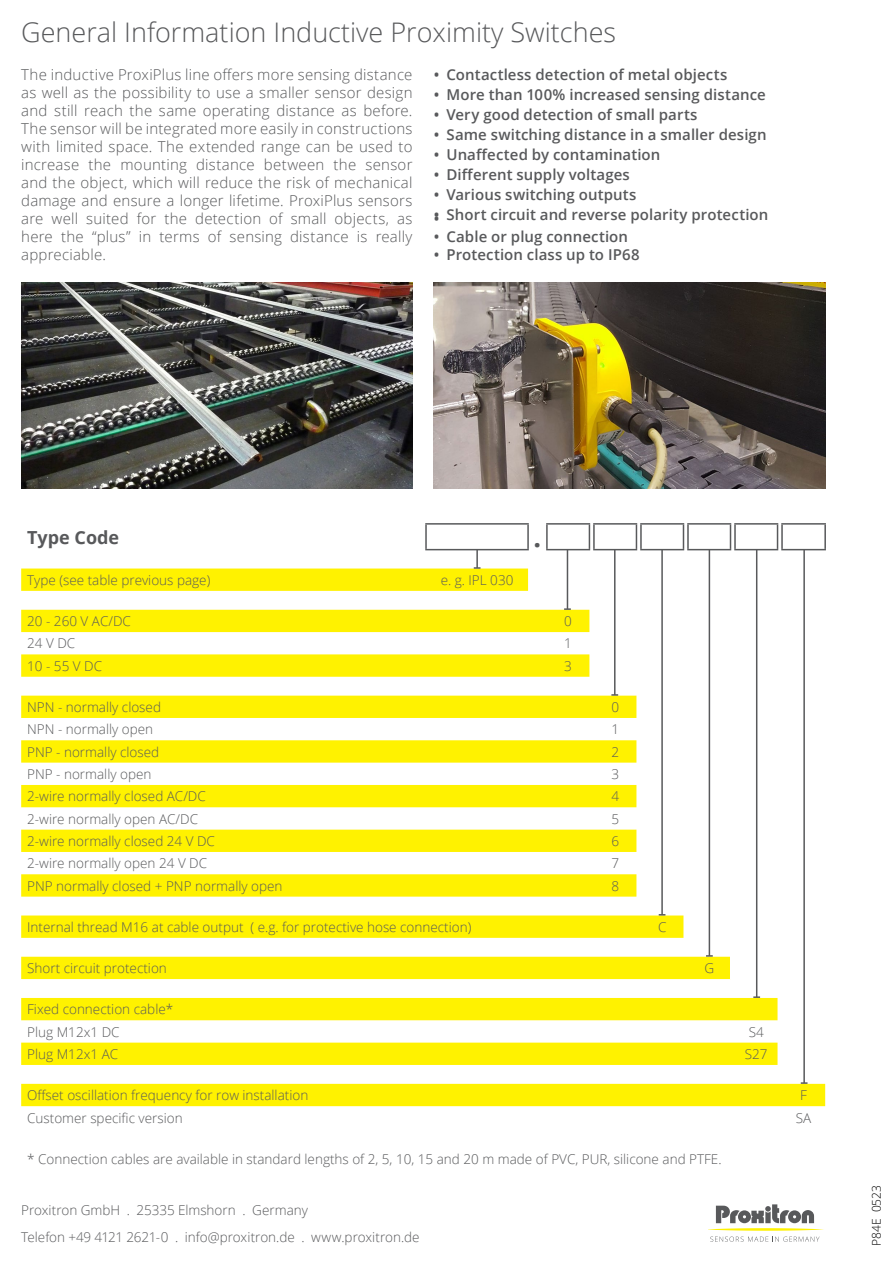
<style>
.page{position:relative;width:893px;height:1263px;background:#fff}
.page>*{position:absolute;margin:0;border:0;box-sizing:border-box;transform-origin:0 0}
.t1{font:300 27px "Open Sans";color:#58595b}
.t2{font:700 27px "Open Sans";color:#58595b}
.t3{font:700 18px "Open Sans";color:#58595b}
.t4{font:300 15px/18px "Open Sans";letter-spacing:.015em;color:#58595b;text-align:justify}
.t5{font:600 15px "Open Sans";letter-spacing:.005em;color:#58595b}
.t6{font:300 13.5px/27px "Open Sans";color:#58595b}
.t7{font:300 12px "Open Sans";color:#000}
</style>
<div class="page">
<svg style="left:709px;top:1204px;width:115px;height:38px"></svg>
<svg style="left:21px;top:568px;width:804px;height:538px"></svg>
<svg style="left:21px;top:740px;width:615px;height:23px;background:#fff207"></svg>
<div style="left:730px;top:957px;width:5px;height:22px;background:#fff"></div>
<hr style="left:425px;top:523px;width:104px;height:2px;background:#58595b">
<hr style="left:425px;top:525px;width:2px;height:24px;background:#58595b">
<hr style="left:425px;top:549px;width:104px;height:1px;background:#58595b">
<hr style="left:527px;top:525px;width:2px;height:24px;background:#58595b">
<hr style="left:546px;top:523px;width:44px;height:2px;background:#58595b">
<hr style="left:546px;top:525px;width:2px;height:24px;background:#58595b">
<svg style="left:589px;top:525px;width:1px;height:24px"></svg>
<hr style="left:546px;top:549px;width:44px;height:1px;background:#58595b">
<hr style="left:593px;top:523px;width:44px;height:2px;background:#58595b">
<hr style="left:593px;top:525px;width:2px;height:24px;background:#58595b">
<svg style="left:636px;top:525px;width:1px;height:24px"></svg>
<hr style="left:593px;top:549px;width:44px;height:1px;background:#58595b">
<hr style="left:640px;top:523px;width:44px;height:2px;background:#58595b">
<hr style="left:640px;top:525px;width:2px;height:24px;background:#58595b">
<svg style="left:683px;top:525px;width:1px;height:24px"></svg>
<hr style="left:640px;top:549px;width:44px;height:1px;background:#58595b">
<hr style="left:687px;top:523px;width:44px;height:2px;background:#58595b">
<hr style="left:687px;top:525px;width:2px;height:24px;background:#58595b">
<svg style="left:730px;top:525px;width:1px;height:24px"></svg>
<hr style="left:687px;top:549px;width:44px;height:1px;background:#58595b">
<hr style="left:734px;top:523px;width:44px;height:2px;background:#58595b">
<hr style="left:734px;top:525px;width:2px;height:24px;background:#58595b">
<svg style="left:777px;top:525px;width:1px;height:24px"></svg>
<hr style="left:734px;top:549px;width:44px;height:1px;background:#58595b">
<hr style="left:781px;top:523px;width:45px;height:2px;background:#58595b">
<hr style="left:781px;top:525px;width:2px;height:24px;background:#58595b">
<hr style="left:824px;top:525px;width:2px;height:24px;background:#58595b">
<hr style="left:781px;top:549px;width:45px;height:1px;background:#58595b">
<svg style="left:474px;top:550px;width:6px;height:19px"></svg>
<hr style="left:567px;top:550px;width:1px;height:59px;background:#58595b">
<svg style="left:564px;top:608px;width:7px;height:2px"></svg>
<hr style="left:614px;top:550px;width:1px;height:145px;background:#58595b">
<svg style="left:611px;top:694px;width:7px;height:2px"></svg>
<hr style="left:661px;top:550px;width:2px;height:365px;background:#58595b">
<hr style="left:709px;top:550px;width:1px;height:406px;background:#58595b">
<svg style="left:706px;top:955px;width:7px;height:2px"></svg>
<hr style="left:756px;top:550px;width:1px;height:447px;background:#58595b">
<svg style="left:753px;top:996px;width:7px;height:2px"></svg>
<hr style="left:803px;top:550px;width:2px;height:533px;background:#58595b">
<img style="left:21px;top:282px;width:391px;height:206px">
<img style="left:433px;top:282px;width:392px;height:206px">
<h1 class="t1" style="left:21px;top:14px;width:596px">General Information Inductive Proximity Switches</h1>
<p class="t4" style="left:21px;top:65px;width:393px">The inductive ProxiPlus line offers more sensing distance as well as the possibility to use a smaller sensor design and still reach the same operating distance as before.<br>The sensor will be integrated more easily in constructions with limited space. The extended range can be used to increase the mounting distance between the sensor and the object, which will reduce the risk of mechanical damage and ensure a longer lifetime. ProxiPlus sensors are well suited for the detection of small objects, as here the “plus” in terms of sensing distance is really appreciable.</p>
<p class="t5" style="left:434px;top:64px;width:295px">• Contactless detection of metal objects</p>
<p class="t5" style="left:434px;top:84px;width:334px">• More than 100% increased sensing distance</p>
<p class="t5" style="left:434px;top:104px;width:265px">• Very good detection of small parts</p>
<p class="t5" style="left:434px;top:124px;width:334px">• Same switching distance in a smaller design</p>
<p class="t5" style="left:434px;top:144px;width:228px">• Unaffected by contamination</p>
<p class="t5" style="left:434px;top:164px;width:198px">• Different supply voltages</p>
<p class="t5" style="left:434px;top:184px;width:204px">• Various switching outputs</p>
<p class="t5" style="left:434px;top:204px;width:336px">• • Short circuit and reverse polarity protection</p>
<p class="t5" style="left:434px;top:226px;width:196px">• Cable or plug connection</p>
<p class="t5" style="left:434px;top:244px;width:207px">• Protection class up to IP68</p>
<h2 class="t3" style="left:27px;top:524px;width:94px">Type Code</h2>
<p class="t6" style="left:27px;top:566px;width:185px">Type (see table previous page)</p>
<p class="t6" style="left:441px;top:566px;width:74px">e. g. IPL 030</p>
<p class="t6" style="left:27px;top:607px;width:105px">20 - 260 V AC/DC</p>
<p class="t6" style="left:564px;top:607px;width:9px">0</p>
<p class="t6" style="left:27px;top:630px;width:50px">24 V DC</p>
<p class="t6" style="left:564px;top:630px;width:9px">1</p>
<p class="t6" style="left:27px;top:652px;width:76px">10 - 55 V DC</p>
<p class="t6" style="left:564px;top:652px;width:9px">3</p>
<p class="t6" style="left:27px;top:693px;width:135px">NPN - normally closed</p>
<p class="t6" style="left:611px;top:693px;width:9px">0</p>
<p class="t6" style="left:27px;top:715px;width:128px">NPN - normally open</p>
<p class="t6" style="left:611px;top:715px;width:9px">1</p>
<p class="t6" style="left:27px;top:738px;width:134px">PNP - normally closed</p>
<p class="t6" style="left:611px;top:738px;width:9px">2</p>
<p class="t6" style="left:27px;top:760px;width:126px">PNP - normally open</p>
<p class="t6" style="left:611px;top:760px;width:9px">3</p>
<p class="t6" style="left:27px;top:782px;width:180px">2-wire normally closed AC/DC</p>
<p class="t6" style="left:611px;top:782px;width:9px">4</p>
<p class="t6" style="left:27px;top:805px;width:172px">2-wire normally open AC/DC</p>
<p class="t6" style="left:611px;top:805px;width:9px">5</p>
<p class="t6" style="left:27px;top:827px;width:189px">2-wire normally closed 24 V DC</p>
<p class="t6" style="left:611px;top:827px;width:9px">6</p>
<p class="t6" style="left:27px;top:849px;width:182px">2-wire normally open 24 V DC</p>
<p class="t6" style="left:611px;top:849px;width:9px">7</p>
<p class="t6" style="left:27px;top:872px;width:257px">PNP normally closed + PNP normally open</p>
<p class="t6" style="left:611px;top:872px;width:9px">8</p>
<p class="t6" style="left:27px;top:913px;width:446px">Internal thread M16 at cable output ( e.g. for protective hose connection)</p>
<p class="t6" style="left:658px;top:913px;width:10px">C</p>
<p class="t6" style="left:27px;top:954px;width:141px">Short circuit protection</p>
<p class="t6" style="left:704px;top:954px;width:11px">G</p>
<p class="t6" style="left:27px;top:998px;width:148px;line-height:22.4px">Fixed connection cable*<br>Plug M12x1 DC</p>
<h1 class="t2" style="left:534px;top:518px;width:9px">.</h1>
<p class="t6" style="left:749px;top:1018px;width:17px">S4</p>
<p class="t6" style="left:27px;top:1040px;width:92px">Plug M12x1 AC</p>
<p class="t6" style="left:745px;top:1040px;width:24px">S27</p>
<p class="t6" style="left:27px;top:1081px;width:283px">Offset oscillation frequency for row installation</p>
<p class="t6" style="left:800px;top:1081px;width:8px">F</p>
<p class="t6" style="left:27px;top:1104px;width:157px">Customer specific version</p>
<p class="t6" style="left:796px;top:1104px;width:17px">SA</p>
<p class="t6" style="left:27px;top:1145px;width:696px">* Connection cables are available in standard lengths of 2, 5, 10, 15 and 20 m made of PVC, PUR, silicone and PTFE.</p>
<p class="t6" style="left:21px;top:1196px;width:400px">Proxitron GmbH . 25335 Elmshorn . Germany<br>Telefon +49 4121 2621-0 . info@proxitron.de . www.proxitron.de</p>
<p class="t7" style="left:868px;top:1246px;width:62px;rotate:-90deg">P84E 0523</p>
</div>
